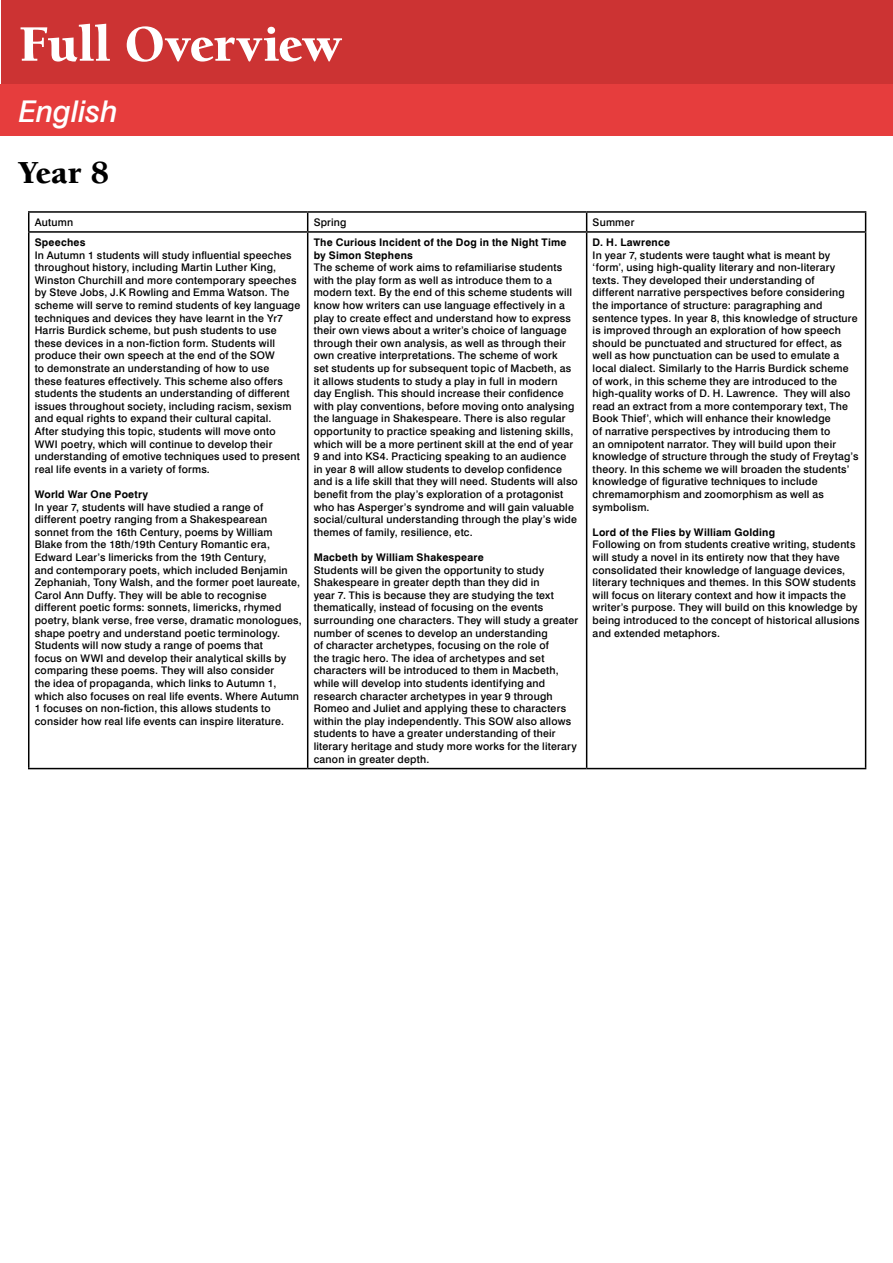
<style>
.page{position:relative;width:893px;height:1263px;background:#fff}
.page>*{position:absolute;margin:0;border:0;box-sizing:border-box;transform-origin:0 0}
.t1{font:900 52.5px "Berkeley Pro";letter-spacing:.005em;color:#fff}
.t2{font:900 33px "Berkeley Pro";color:#000}
.t3{font:italic 500 30px "Swiss 721 BT";letter-spacing:-.005em;color:#fff}
.t4{font:500 10.5px/12.6px "Swiss 721 BT";letter-spacing:.02em;color:#000}
.t5{font:700 10.5px/12.6px "Swiss 721 BT";letter-spacing:.02em;color:#000}
</style>
<div class="page">
<div style="left:1px;top:0;width:891px;height:84px;background:#c33"></div>
<div style="left:0;top:84px;width:893px;height:52px;background:#e63d3d"></div>
<hr style="left:28px;top:211px;width:280px;height:2px;background:#000">
<svg style="left:28px;top:213px;width:1px;height:18px"></svg>
<hr style="left:308px;top:211px;width:279px;height:2px;background:#000">
<svg style="left:307px;top:213px;width:1px;height:18px"></svg>
<hr style="left:587px;top:211px;width:279px;height:2px;background:#000">
<svg style="left:586px;top:213px;width:1px;height:18px"></svg>
<svg style="left:865px;top:213px;width:1px;height:18px"></svg>
<hr style="left:28px;top:231px;width:280px;height:2px;background:#000">
<hr style="left:28px;top:233px;width:1px;height:535px;background:#000">
<hr style="left:308px;top:231px;width:279px;height:2px;background:#000">
<hr style="left:307px;top:233px;width:1px;height:535px;background:#000">
<hr style="left:587px;top:231px;width:279px;height:2px;background:#000">
<hr style="left:586px;top:233px;width:1px;height:535px;background:#000">
<hr style="left:865px;top:233px;width:1px;height:535px;background:#000">
<hr style="left:28px;top:768px;width:280px;height:1px;background:#000">
<hr style="left:308px;top:768px;width:279px;height:1px;background:#000">
<hr style="left:587px;top:768px;width:279px;height:1px;background:#000">
<h1 class="t1" style="left:19px;top:14px;width:325px">Full Overview</h1>
<h3 class="t3" style="left:19px;top:93px;width:101px">English</h3>
<h2 class="t2" style="left:19px;top:154px;width:92px">Year 8</h2>
<p class="t4" style="left:35px;top:216px;width:40px">Autumn</p>
<p class="t4" style="left:314px;top:216px;width:34px">Spring</p>
<p class="t4" style="left:593px;top:216px;width:43px">Summer</p>
<p class="t5" style="left:35px;top:236px;width:52px">Speeches</p>
<p class="t4" style="left:35px;top:248px;width:267px">In Autumn 1 students will study influential speeches throughout history, including Martin Luther King, Winston Churchill and more contemporary speeches by Steve Jobs, J.K Rowling and Emma Watson. The scheme will serve to remind students of key language techniques and devices they have learnt in the Yr7<br>Harris Burdick scheme, but push students to use these devices in a non-fiction form. Students will produce their own speech at the end of the SOW<br>to demonstrate an understanding of how to use<br>these features effectively. This scheme also offers students the students an understanding of different issues throughout society, including racism, sexism and equal rights to expand their cultural capital.<br>After studying this topic, students will move onto WWI poetry, which will continue to develop their understanding of emotive techniques used to present real life events in a variety of forms.</p>
<p class="t5" style="left:35px;top:488px;width:115px">World War One Poetry</p>
<p class="t4" style="left:35px;top:500px;width:268px">In year 7, students will have studied a range of different poetry ranging from a Shakespearean sonnet from the 16th Century, poems by William Blake from the 18th/19th Century Romantic era, Edward Lear’s limericks from the 19th Century,<br>and contemporary poets, which included Benjamin Zephaniah, Tony Walsh, and the former poet laureate, Carol Ann Duffy. They will be able to recognise different poetic forms: sonnets, limericks, rhymed poetry, blank verse, free verse, dramatic monologues, shape poetry and understand poetic terminology.<br>Students will now study a range of poems that<br>focus on WWI and develop their analytical skills by comparing these poems. They will also consider<br>the idea of propaganda, which links to Autumn 1, which also focuses on real life events. Where Autumn 1 focuses on non-fiction, this allows students to consider how real life events can inspire literature.</p>
<p class="t5" style="left:314px;top:236px;width:254px">The Curious Incident of the Dog in the Night Time by Simon Stephens</p>
<p class="t4" style="left:314px;top:261px;width:266px">The scheme of work aims to refamiliarise students with the play form as well as introduce them to a modern text. By the end of this scheme students will know how writers can use language effectively in a play to create effect and understand how to express their own views about a writer’s choice of language through their own analysis, as well as through their own creative interpretations. The scheme of work<br>set students up for subsequent topic of Macbeth, as it allows students to study a play in full in modern day English. This should increase their confidence with play conventions, before moving onto analysing the language in Shakespeare. There is also regular opportunity to practice speaking and listening skills, which will be a more pertinent skill at the end of year 9 and into KS4. Practicing speaking to an audience<br>in year 8 will allow students to develop confidence and is a life skill that they will need. Students will also benefit from the play’s exploration of a protagonist who has Asperger’s syndrome and will gain valuable social/cultural understanding through the play’s wide themes of family, resilience, etc.</p>
<p class="t5" style="left:314px;top:551px;width:171px">Macbeth by William Shakespeare</p>
<p class="t4" style="left:314px;top:563px;width:266px">Students will be given the opportunity to study Shakespeare in greater depth than they did in<br>year 7. This is because they are studying the text thematically, instead of focusing on the events surrounding one characters. They will study a greater number of scenes to develop an understanding<br>of character archetypes, focusing on the role of<br>the tragic hero. The idea of archetypes and set characters will be introduced to them in Macbeth, while will develop into students identifying and research character archetypes in year 9 through Romeo and Juliet and applying these to characters within the play independently. This SOW also allows students to have a greater understanding of their literary heritage and study more works for the literary canon in greater depth.</p>
<p class="t5" style="left:593px;top:236px;width:79px">D. H. Lawrence</p>
<p class="t4" style="left:593px;top:248px;width:267px">In year 7, students were taught what is meant by ‘form’, using high-quality literary and non-literary texts. They developed their understanding of different narrative perspectives before considering the importance of structure: paragraphing and sentence types. In year 8, this knowledge of structure is improved through an exploration of how speech should be punctuated and structured for effect, as well as how punctuation can be used to emulate a local dialect. Similarly to the Harris Burdick scheme of work, in this scheme they are introduced to the high-quality works of D. H. Lawrence. They will also read an extract from a more contemporary text, The Book Thief’, which will enhance their knowledge<br>of narrative perspectives by introducing them to<br>an omnipotent narrator. They will build upon their knowledge of structure through the study of Freytag’s theory. In this scheme we will broaden the students’ knowledge of figurative techniques to include chremamorphism and zoomorphism as well as symbolism.</p>
<p class="t5" style="left:593px;top:526px;width:184px">Lord of the Flies by William Golding</p>
<p class="t4" style="left:593px;top:538px;width:268px">Following on from students creative writing, students will study a novel in its entirety now that they have consolidated their knowledge of language devices, literary techniques and themes. In this SOW students will focus on literary context and how it impacts the writer’s purpose. They will build on this knowledge by being introduced to the concept of historical allusions and extended metaphors.</p>
</div>
